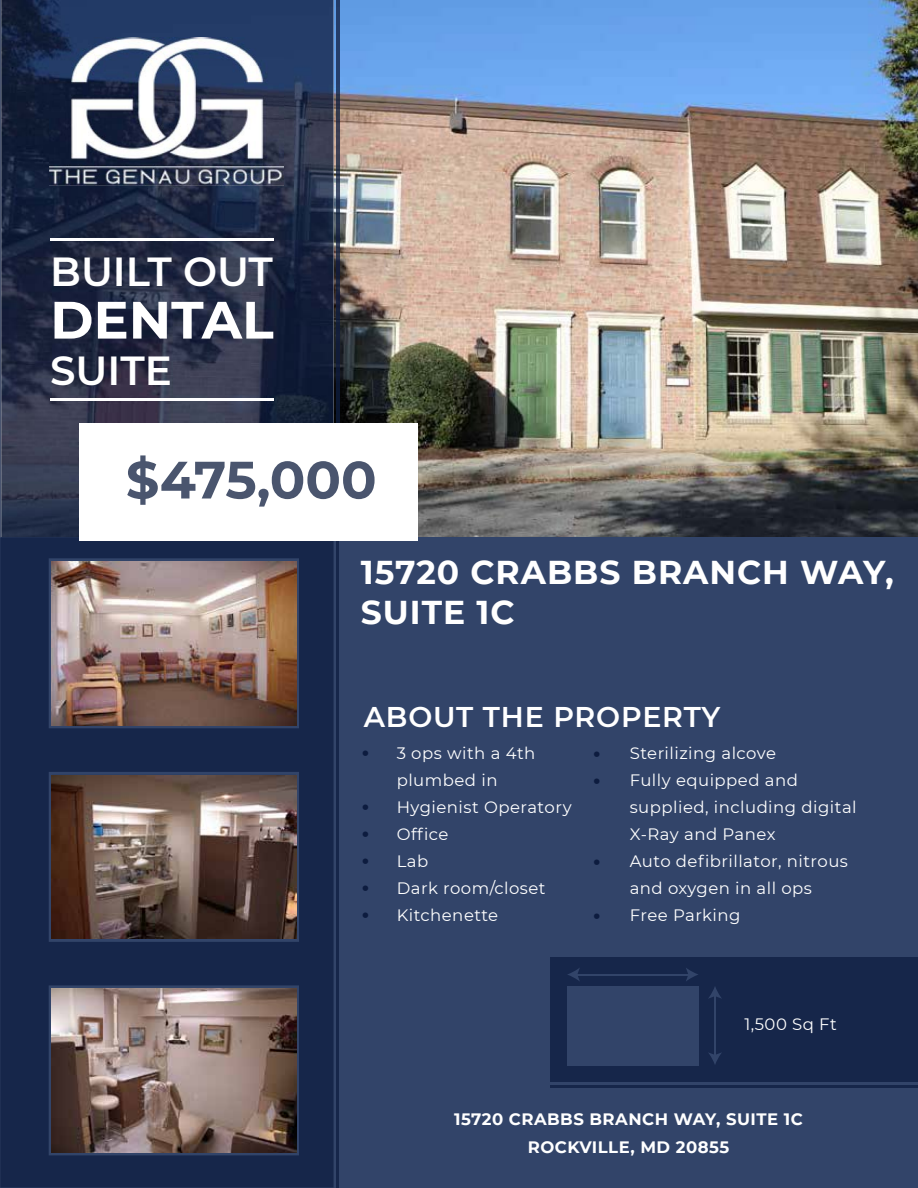
<style>
.page{position:relative;width:918px;height:1188px;background:#fff}
.page>*{position:absolute;margin:0;border:0;box-sizing:border-box;transform-origin:0 0}
.t1{font:700 52.5px "Montserrat";letter-spacing:-.01em;color:#4a556e}
.t2{font:700 52.5px "Montserrat";color:#fff}
.t3{font:600 40.5px "Montserrat";color:#fff}
.t4{font:700 33px/39.6px "Montserrat";letter-spacing:.03em;color:#fff}
.t5{font:600 28.5px "Montserrat";letter-spacing:.03em;color:#fff}
.t6{font:16.5px/27px "Montserrat";letter-spacing:.03em;color:#fff}
.t7{font:700 16.5px/28.5px "Montserrat";letter-spacing:.03em;color:#fff;text-align:center}
.t8{font:900 16.5px/27px "Montserrat";color:#0d1c3f;text-align:justify}
</style>
<div class="page">
<img style="left:334px;top:0;width:584px;height:537px">
<div style="left:0;top:537px;width:918px;height:651px;background:#324469"></div>
<svg style="left:0;top:0;width:1px;height:537px"></svg>
<img style="left:1px;top:0;width:333px;height:537px">
<div style="left:0;top:537px;width:334px;height:651px;background:#16264a"></div>
<img style="left:336px;top:0;width:3px;height:424px">
<hr style="left:336px;top:541px;width:3px;height:647px;background:#16264a">
<img style="left:49px;top:38px;width:234px;height:148px">
<svg style="left:49px;top:558px;width:250px;height:170px"></svg>
<svg style="left:49px;top:772px;width:250px;height:170px"></svg>
<svg style="left:49px;top:985px;width:250px;height:170px"></svg>
<div style="left:550px;top:957px;width:367px;height:125px;background:#16264a"></div>
<div style="left:567px;top:986px;width:132px;height:79px;background:#324469"></div>
<hr style="left:576px;top:974px;width:114px;height:1px;background:#324469">
<svg style="left:568px;top:968px;width:12px;height:13px"></svg>
<svg style="left:686px;top:968px;width:12px;height:13px"></svg>
<hr style="left:714px;top:995px;width:2px;height:61px;background:#324469">
<svg style="left:708px;top:987px;width:14px;height:12px"></svg>
<svg style="left:709px;top:1053px;width:12px;height:11px"></svg>
<hr style="left:550px;top:1085px;width:368px;height:3px;background:#16264a">
<hr style="left:50px;top:398px;width:223px;height:3px;background:#fff">
<hr style="left:50px;top:238px;width:223px;height:3px;background:#fff">
<img style="left:51px;top:561px;width:245px;height:164px">
<img style="left:51px;top:775px;width:245px;height:164px">
<img style="left:51px;top:989px;width:245px;height:163px">
<div style="left:80px;top:424px;width:338px;height:117px;background:#fff"></div>
<h2 class="t3" style="left:50px;top:243px;width:224px">BUILT OUT</h2>
<h1 class="t2" style="left:50px;top:282px;width:225px">DENTAL</h1>
<h2 class="t3" style="left:50px;top:342px;width:123px">SUITE</h2>
<h1 class="t1" style="left:126px;top:442px;width:252px">$475,000</h1>
<h3 class="t4" style="left:361px;top:551px;width:534px">15720 CRABBS BRANCH WAY,<br>SUITE 1C</h3>
<h3 class="t5" style="left:364px;top:697px;width:358px">ABOUT THE PROPERTY</h3>
<p class="t6" style="left:397px;top:739px;width:176px">3 ops with a 4th plumbed in<br>Hygienist Operatory<br>Office<br>Lab<br>Dark room/closet<br>Kitchenette</p>
<p class="t6" style="left:630px;top:739px;width:228px">Sterilizing alcove<br>Fully equipped and supplied, including digital<br>X-Ray and Panex<br>Auto defibrillator, nitrous and oxygen in all ops<br>Free Parking</p>
<p class="t8" style="left:362px;top:738px;width:8px">•</p>
<p class="t8" style="left:593px;top:738px;width:8px">• •</p>
<p class="t8" style="left:362px;top:792px;width:8px">• • • • •</p>
<p class="t8" style="left:593px;top:846px;width:8px">•</p>
<p class="t8" style="left:593px;top:900px;width:8px">•</p>
<p class="t6" style="left:744px;top:1010px;width:94px">1,500 Sq Ft</p>
<p class="t7" style="left:454px;top:1104px;width:350px">15720 CRABBS BRANCH WAY, SUITE 1C<br>ROCKVILLE, MD 20855</p>
</div>
